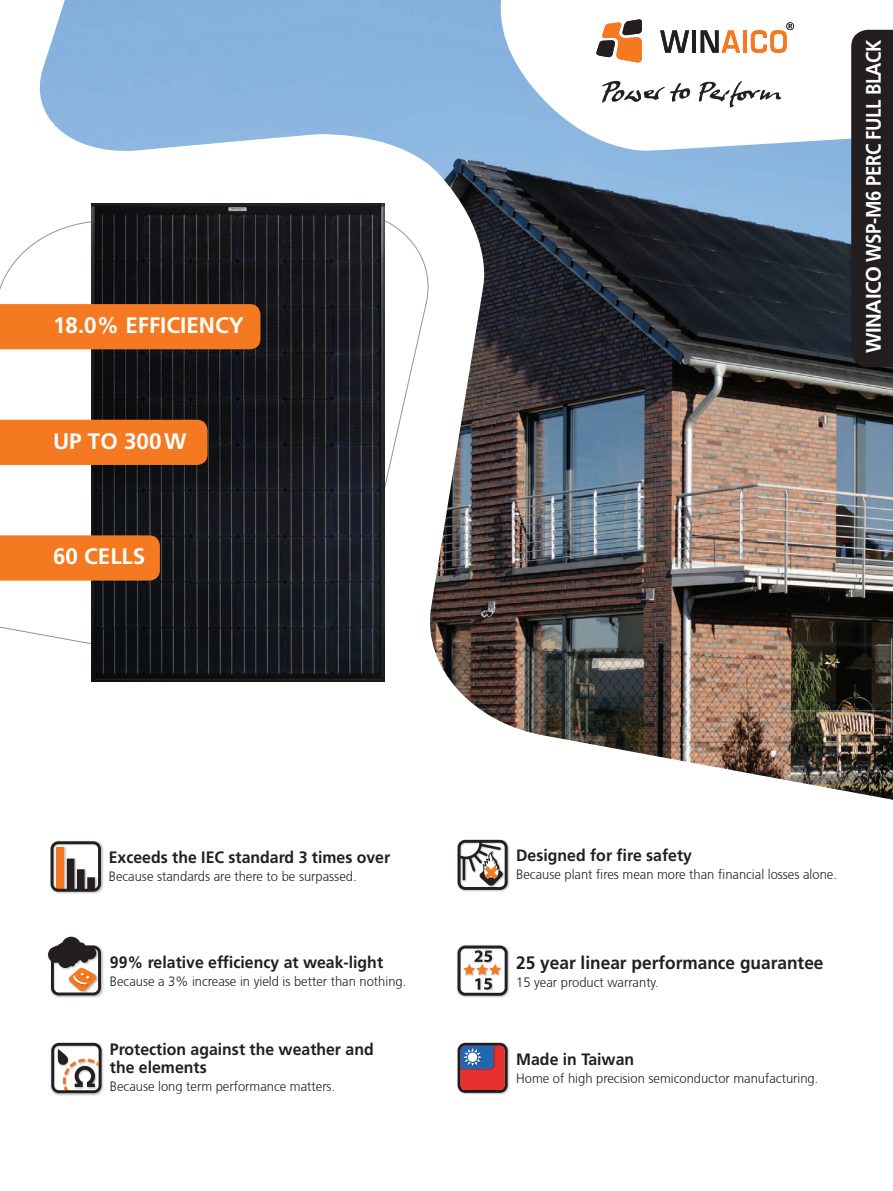
<style>
.page{position:relative;width:893px;height:1191px;background:#fff}
.page>*{position:absolute;margin:0;border:0;box-sizing:border-box;transform-origin:0 0}
.t1{font:700 22.35px "Frutiger LT Pro";color:#fff}
.t2{font:700 21px "Frutiger LT Pro";letter-spacing:-.02em;color:#fff}
.t3{font:700 18px "Frutiger LT Pro";color:#231f20;scale:.96 1}
.t4{font:700 16.5px/18px "Frutiger LT Pro";color:#231f20;scale:.96 1}
.t5{font:300 13.5px "Frutiger CE";color:#231f20;scale:.96 1}
</style>
<div class="page">
<img style="left:38px;top:0;width:855px;height:799px">
<div style="left:851px;top:30px;width:42px;height:337px;background:#231f20"></div>
<img style="left:91px;top:203px;width:294px;height:478px">
<div style="left:0;top:304px;width:260px;height:45px;background:#f47921"></div>
<div style="left:0;top:420px;width:208px;height:45px;background:#f47921"></div>
<div style="left:0;top:535px;width:160px;height:45px;background:#f47921"></div>
<svg style="left:602px;top:81px;width:89px;height:22px"></svg>
<svg style="left:698px;top:81px;width:84px;height:27px"></svg>
<svg style="left:596px;top:19px;width:46px;height:44px"></svg>
<svg style="left:660px;top:30px;width:29px;height:23px"></svg>
<hr style="left:692px;top:30px;width:4px;height:23px;background:#231f20">
<svg style="left:701px;top:30px;width:39px;height:23px"></svg>
<hr style="left:743px;top:30px;width:4px;height:23px;background:#f47921">
<svg style="left:751px;top:22px;width:43px;height:31px"></svg>
<img style="left:457px;top:1047px;width:53px;height:48px">
<svg style="left:458px;top:1042px;width:50px;height:50px;background:#914c5e"></svg>
<img style="left:457px;top:839px;width:53px;height:53px">
<svg style="left:458px;top:840px;width:50px;height:50px"></svg>
<img style="left:456px;top:949px;width:54px;height:49px">
<svg style="left:458px;top:945px;width:50px;height:50px"></svg>
<img style="left:50px;top:1047px;width:54px;height:49px">
<svg style="left:51px;top:1042px;width:51px;height:51px"></svg>
<img style="left:53px;top:949px;width:51px;height:49px">
<svg style="left:48px;top:936px;width:53px;height:59px"></svg>
<img style="left:50px;top:844px;width:54px;height:50px">
<svg style="left:51px;top:841px;width:50px;height:50px"></svg>
<h1 class="t1" style="left:53px;top:312px;width:192px">18.0% EFFICIENCY</h1>
<h1 class="t1" style="left:53px;top:428px;width:135px">UP TO 300W</h1>
<h1 class="t1" style="left:53px;top:543px;width:94px">60 CELLS</h1>
<h2 class="t2" style="left:861px;top:353px;width:315px;rotate:-90deg">WINAICO WSP-M6 PERC FULL BLACK</h2>
<p class="t4" style="left:109px;top:848px;width:295px">Exceeds the IEC standard 3 times over</p>
<p class="t5" style="left:109px;top:869px;width:260px">Because standards are there to be surpassed.</p>
<p class="t4" style="left:110px;top:953px;width:286px">99% relative efficiency at weak-light</p>
<p class="t5" style="left:110px;top:973px;width:310px">Because a 3% increase in yield is better than nothing.</p>
<p class="t4" style="left:110px;top:1040px;width:276px">Protection against the weather and the elements</p>
<p class="t5" style="left:110px;top:1078px;width:236px">Because long term performance matters.</p>
<p class="t4" style="left:516px;top:846px;width:185px">Designed for fire safety</p>
<p class="t5" style="left:516px;top:866px;width:336px">Because plant fires mean more than financial losses alone.</p>
<h3 class="t3" style="left:516px;top:952px;width:322px">25 year linear performance guarantee</h3>
<p class="t5" style="left:516px;top:974px;width:150px">15 year product warranty.</p>
<p class="t4" style="left:516px;top:1049px;width:124px">Made in Taiwan</p>
<p class="t5" style="left:516px;top:1070px;width:316px">Home of high precision semiconductor manufacturing.</p>
</div>
